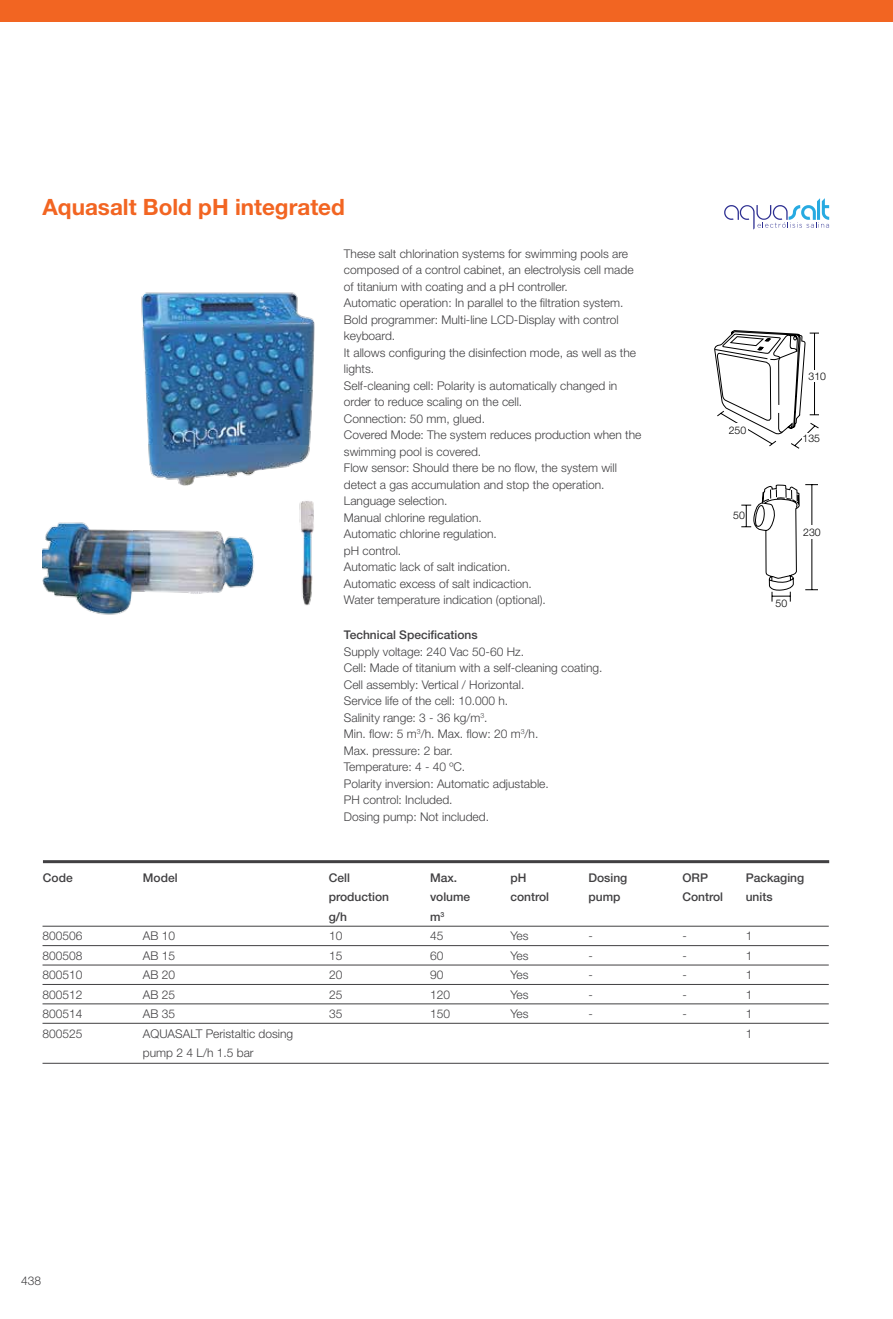
<style>
.page{position:relative;width:893px;height:1319px;background:#fff}
.page>*{position:absolute;margin:0;border:0;box-sizing:border-box;transform-origin:0 0}
.t1{font:700 22.5px "Helvetica Neue LT Std";color:#f26522}
.t2{font:300 12px/19.5px "Helvetica Neue LT Std";color:#414042;text-align:justify}
.t3{font:500 12px/19.5px "Helvetica Neue LT Std";color:#414042}
.t4{font:300 10.5px "Helvetica Neue LT Std";color:#000}
</style>
<div class="page">
<div style="left:0;top:0;width:893px;height:21px;background:#f26522"></div>
<hr style="left:43px;top:964px;width:786px;height:1px;background:#414042">
<hr style="left:43px;top:1022px;width:786px;height:1px;background:#414042">
<hr style="left:43px;top:1062px;width:786px;height:1px;background:#414042">
<hr style="left:43px;top:925px;width:786px;height:1px;background:#414042">
<hr style="left:43px;top:983px;width:786px;height:1px;background:#414042">
<hr style="left:43px;top:945px;width:786px;height:1px;background:#414042">
<hr style="left:43px;top:1003px;width:786px;height:1px;background:#414042">
<hr style="left:43px;top:860px;width:786px;height:3px;background:#414042">
<svg style="left:724px;top:198px;width:105px;height:31px"></svg>
<img style="left:43px;top:292px;width:272px;height:323px">
<svg style="left:714px;top:330px;width:105px;height:119px"></svg>
<div style="left:729px;top:423px;width:19px;height:14px;background:#fff"></div>
<div style="left:808px;top:370px;width:21px;height:11px;background:#fff"></div>
<div style="left:803px;top:433px;width:22px;height:10px;background:#fff"></div>
<svg style="left:741px;top:484px;width:77px;height:118px"></svg>
<div style="left:803px;top:525px;width:22px;height:14px;background:#fff"></div>
<h1 class="t1" style="left:43px;top:193px;width:304px">Aquasalt Bold pH integrated</h1>
<p class="t2" style="left:344px;top:245px;width:299px;line-height:16.5px;text-align:left">These salt chlorination systems for swimming pools are composed of a control cabinet, an electrolysis cell made of titanium with coating and a pH controller.<br>Automatic operation: In parallel to the filtration system.<br>Bold programmer: Multi-line LCD-Display with control keyboard.<br>It allows configuring the disinfection mode, as well as the lights.<br>Self-cleaning cell: Polarity is automatically changed in order to reduce scaling on the cell.<br>Connection: 50 mm, glued.<br>Covered Mode: The system reduces production when the swimming pool is covered.<br>Flow sensor: Should there be no flow, the system will detect a gas accumulation and stop the operation.<br>Language selection.<br>Manual chlorine regulation.<br>Automatic chlorine regulation.<br>pH control.<br>Automatic lack of salt indication.<br>Automatic excess of salt indicaction.<br>Water temperature indication (optional).</p>
<p class="t3" style="left:344px;top:624px;width:135px">Technical Specifications</p>
<p class="t2" style="left:344px;top:642px;width:260px;line-height:16.5px;text-align:left">Supply voltage: 240 Vac 50-60 Hz.<br>Cell: Made of titanium with a self-cleaning coating.<br>Cell assembly: Vertical / Horizontal.<br>Service life of the cell: 10.000 h.<br>Salinity range: 3 - 36 kg/m<sup>3</sup>.<br>Min. flow: 5 m<sup>3</sup>/h. Max. flow: 20 m<sup>3</sup>/h.<br>Max. pressure: 2 bar.<br>Temperature: 4 - 40 ºC.<br>Polarity inversion: Automatic adjustable.<br>PH control: Included.<br>Dosing pump: Not included.</p>
<p class="t4" style="left:729px;top:423px;width:19px">250</p>
<p class="t4" style="left:733px;top:508px;width:13px">50</p>
<p class="t4" style="left:808px;top:369px;width:19px">310</p>
<p class="t4" style="left:803px;top:431px;width:19px">135</p>
<p class="t4" style="left:803px;top:525px;width:19px">230</p>
<p class="t4" style="left:776px;top:596px;width:13px">50</p>
<p class="t3" style="left:43px;top:867px;width:31px">Code</p>
<p class="t3" style="left:430px;top:867px;width:42px">Max. volume m<sup>3</sup></p>
<p class="t3" style="left:746px;top:867px;width:60px">Packaging units</p>
<p class="t3" style="left:143px;top:867px;width:36px">Model</p>
<p class="t3" style="left:329px;top:867px;width:62px">Cell production g/h</p>
<p class="t3" style="left:682px;top:867px;width:42px">ORP<br>Control</p>
<p class="t2" style="left:682px;top:925px;width:6px">- - - - -</p>
<p class="t3" style="left:510px;top:867px;width:40px">pH control</p>
<p class="t2" style="left:510px;top:925px;width:20px">Yes Yes Yes Yes Yes</p>
<p class="t3" style="left:588px;top:867px;width:40px">Dosing pump</p>
<p class="t2" style="left:588px;top:925px;width:6px">- - - - -</p>
<p class="t2" style="left:143px;top:925px;width:152px;text-align:left">AB 10<br>AB 15<br>AB 20<br>AB 25<br>AB 35<br>AQUASALT Peristaltic dosing pump 2 4 L/h 1.5 bar</p>
<p class="t2" style="left:329px;top:925px;width:15px">10<br>15<br>20<br>25<br>35</p>
<p class="t2" style="left:430px;top:925px;width:22px;text-align:left">45<br>60<br>90<br>120<br>150</p>
<p class="t2" style="left:43px;top:925px;width:42px">800506<br>800508<br>800510<br>800512<br>800514<br>800525</p>
<p class="t2" style="left:746px;top:925px;width:8px">1<br>1<br>1<br>1<br>1<br>1</p>
<p class="t2" style="left:21px;top:1270px;width:22px">438</p>
</div>
